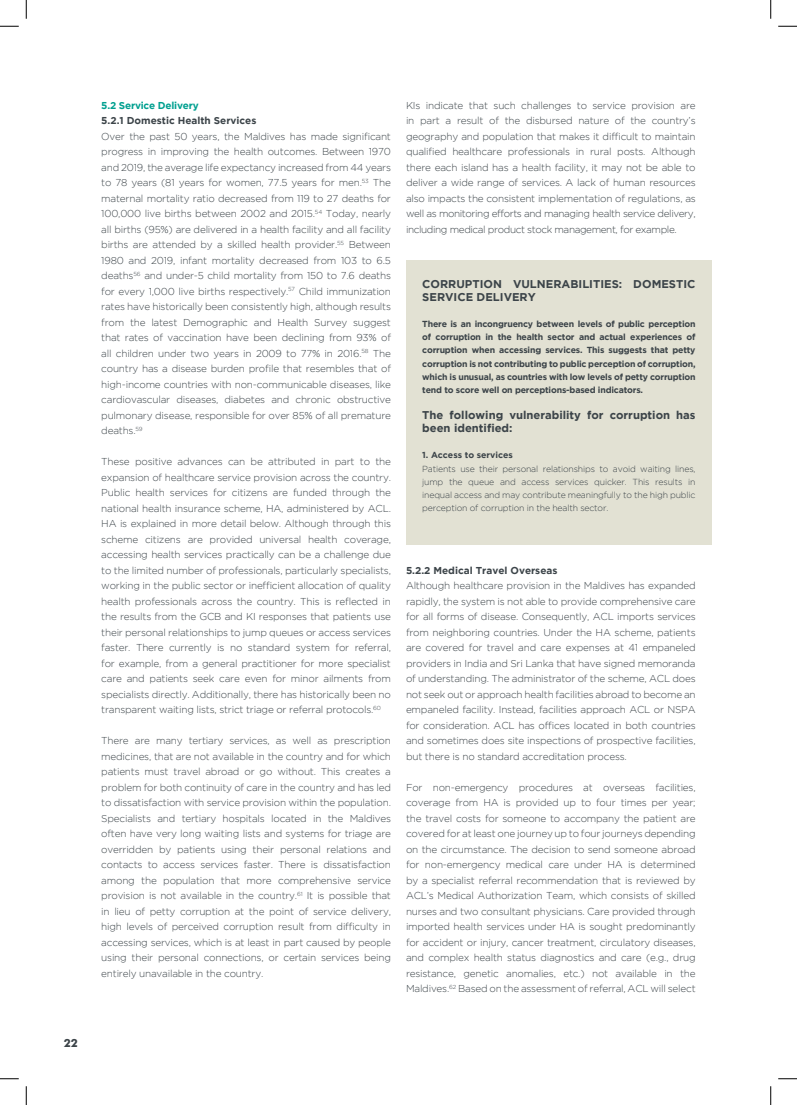
<style>
.page{position:relative;width:797px;height:1105px;background:#fff}
.page>*{position:absolute;margin:0;border:0;box-sizing:border-box;transform-origin:0 0}
.t1{font:700 11.25px/13.1px "Gotham";color:#3c4449}
.t2{font:700 11.25px "Futura BT";color:#3c4449}
.t3{font:300 10px/15.5px "Gotham";letter-spacing:-.02em;color:#3c4449;text-align:justify}
.t4{font:700 10px "Gotham";color:#3c4449}
.t5{font:700 10px "Gotham";letter-spacing:-.02em;color:#00a090}
.t6{font:700 8.75px/13.1px "Gotham";letter-spacing:-.02em;color:#3c4449;text-align:justify}
.t7{font:300 8.75px/13.1px "Gotham";letter-spacing:-.02em;color:#3c4449;text-align:justify}
.t8{font:700 8.75px "Gotham";color:#3c4449}
</style>
<div class="page">
<div style="left:406px;top:260px;width:305px;height:284px;background:#e2e1d3"></div>
<svg style="left:0;top:25px;width:19px;height:2px"></svg>
<svg style="left:778px;top:25px;width:19px;height:2px"></svg>
<svg style="left:0;top:1078px;width:19px;height:1px"></svg>
<svg style="left:778px;top:1078px;width:19px;height:1px"></svg>
<svg style="left:25px;top:0;width:2px;height:19px"></svg>
<svg style="left:25px;top:1086px;width:2px;height:19px"></svg>
<svg style="left:770px;top:0;width:1px;height:19px"></svg>
<svg style="left:770px;top:1086px;width:1px;height:19px"></svg>
<p class="t2" style="left:64px;top:1036px;width:16px">22</p>
<p class="t5" style="left:101px;top:99px;width:99px">5.2 Service Delivery</p>
<p class="t4" style="left:101px;top:115px;width:157px">5.2.1 Domestic Health Services</p>
<p class="t3" style="left:101px;top:128px;width:291px">Over the past 50 years, the Maldives has made significant progress in improving the health outcomes. Between 1970 and 2019, the average life expectancy increased from 44 years to 78 years (81 years for women, 77.5 years for men.<sup>53</sup> The maternal mortality ratio decreased from 119 to 27 deaths for 100,000 live births between 2002 and 2015.<sup>54</sup> Today, nearly all births (95%) are delivered in a health facility and all facility births are attended by a skilled health provider.<sup>55</sup> Between 1980 and 2019, infant mortality decreased from 103 to 6.5 deaths<sup>56</sup> and under-5 child mortality from 150 to 7.6 deaths for every 1,000 live births respectively.<sup>57</sup> Child immunization rates have historically been consistently high, although results from the latest Demographic and Health Survey suggest that rates of vaccination have been declining from 93% of all children under two years in 2009 to 77% in 2016.<sup>58</sup> The country has a disease burden profile that resembles that of high-income countries with non-communicable diseases, like cardiovascular diseases, diabetes and chronic obstructive pulmonary disease, responsible for over 85% of all premature deaths.<sup>59</sup></p>
<p class="t3" style="left:101px;top:454px;width:291px">These positive advances can be attributed in part to the expansion of healthcare service provision across the country.<br>Public health services for citizens are funded through the national health insurance scheme, HA, administered by ACL.<br>HA is explained in more detail below. Although through this scheme citizens are provided universal health coverage, accessing health services practically can be a challenge due to the limited number of professionals, particularly specialists, working in the public sector or inefficient allocation of quality health professionals across the country. This is reflected in the results from the GCB and KI responses that patients use their personal relationships to jump queues or access services faster. There currently is no standard system for referral, for example, from a general practitioner for more specialist care and patients seek care even for minor ailments from specialists directly. Additionally, there has historically been no transparent waiting lists, strict triage or referral protocols.<sup>60</sup></p>
<p class="t3" style="left:101px;top:733px;width:291px">There are many tertiary services, as well as prescription medicines, that are not available in the country and for which patients must travel abroad or go without. This creates a problem for both continuity of care in the country and has led to dissatisfaction with service provision within the population.<br>Specialists and tertiary hospitals located in the Maldives often have very long waiting lists and systems for triage are overridden by patients using their personal relations and contacts to access services faster. There is dissatisfaction among the population that more comprehensive service provision is not available in the country.<sup>61</sup> It is possible that in lieu of petty corruption at the point of service delivery, high levels of perceived corruption result from difficulty in accessing services, which is at least in part caused by people using their personal connections, or certain services being entirely unavailable in the country.</p>
<p class="t3" style="left:406px;top:97px;width:291px">KIs indicate that such challenges to service provision are in part a result of the disbursed nature of the country’s geography and population that makes it difficult to maintain qualified healthcare professionals in rural posts. Although there each island has a health facility, it may not be able to deliver a wide range of services. A lack of human resources also impacts the consistent implementation of regulations, as well as monitoring efforts and managing health service delivery, including medical product stock management, for example.</p>
<p class="t1" style="left:422px;top:277px;width:275px">CORRUPTION VULNERABILITIES: DOMESTIC<br>SERVICE DELIVERY</p>
<p class="t6" style="left:422px;top:317px;width:275px">There is an incongruency between levels of public perception of corruption in the health sector and actual experiences of corruption when accessing services. This suggests that petty corruption is not contributing to public perception of corruption, which is unusual, as countries with low levels of petty corruption tend to score well on perceptions-based indicators.</p>
<p class="t1" style="left:422px;top:408px;width:275px">The following vulnerability for corruption has been identified:</p>
<p class="t8" style="left:422px;top:450px;width:92px">1. Access to services</p>
<p class="t7" style="left:422px;top:462px;width:275px">Patients use their personal relationships to avoid waiting lines, jump the queue and access services quicker. This results in inequal access and may contribute meaningfully to the high public perception of corruption in the health sector.</p>
<p class="t4" style="left:406px;top:564px;width:153px">5.2.2 Medical Travel Overseas</p>
<p class="t3" style="left:406px;top:578px;width:291px">Although healthcare provision in the Maldives has expanded rapidly, the system is not able to provide comprehensive care for all forms of disease. Consequently, ACL imports services from neighboring countries. Under the HA scheme, patients are covered for travel and care expenses at 41 empaneled providers in India and Sri Lanka that have signed memoranda of understanding. The administrator of the scheme, ACL does not seek out or approach health facilities abroad to become an empaneled facility. Instead, facilities approach ACL or NSPA for consideration. ACL has offices located in both countries and sometimes does site inspections of prospective facilities, but there is no standard accreditation process.</p>
<p class="t3" style="left:406px;top:779px;width:291px">For non-emergency procedures at overseas facilities, coverage from HA is provided up to four times per year; the travel costs for someone to accompany the patient are covered for at least one journey up to four journeys depending on the circumstance. The decision to send someone abroad for non-emergency medical care under HA is determined by a specialist referral recommendation that is reviewed by ACL’s Medical Authorization Team, which consists of skilled nurses and two consultant physicians. Care provided through imported health services under HA is sought predominantly for accident or injury, cancer treatment, circulatory diseases, and complex health status diagnostics and care (e.g., drug resistance, genetic anomalies, etc.) not available in the Maldives.<sup>62</sup> Based on the assessment of referral, ACL will select</p>
</div>
